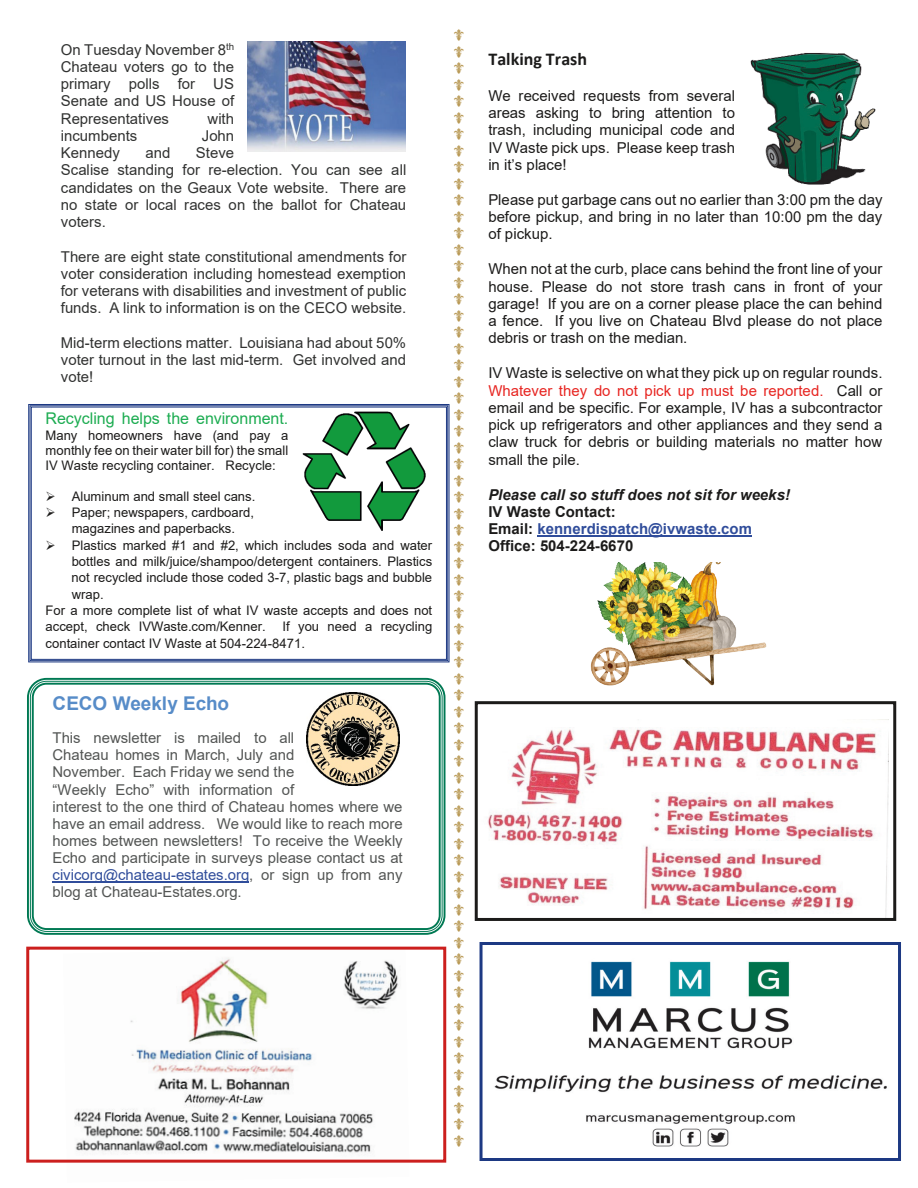
<style>
.page{position:relative;width:918px;height:1188px;background:#fff}
.page>*{position:absolute;margin:0;border:0;box-sizing:border-box;transform-origin:0 0}
.t1{font:700 18.9px "Arial";color:#578cc8}
.t2{font:700 18.15px "Calibri";letter-spacing:.005em;color:#1c1b1a}
.t3{font:16.2px "Arial";color:#1cac51}
.t4{font:15px/17.2px "Arial";color:#1c1b1a;text-align:justify}
.t5{font:15px/17.2px "Arial";color:#313231;text-align:justify}
.t6{font:15px/16.5px "DB Fleur delis";color:#b99a56;text-align:justify}
.t7{font:700 15px/17.2px "Arial";color:#1c1b1a}
.t8{font:italic 700 15px "Arial";color:#1c1b1a}
.t9{font:14.85px/17.1px "Arial";color:#535554}
.t10{font:13.2px/15.1px "Arial";letter-spacing:.005em;color:#1c1b1a;text-align:justify}
.s1{color:#304d9b}
.s2{color:#e72521}
</style>
<div class="page">
<img style="left:74px;top:957px;width:325px;height:196px">
<div style="left:26px;top:947px;width:420px;height:216px;border:3px solid #cc1f1e"></div>
<img style="left:487px;top:727px;width:402px;height:190px">
<div style="left:475px;top:701px;width:421px;height:220px;border:3px solid #1c1b1a"></div>
<img style="left:494px;top:961px;width:393px;height:186px">
<div style="left:480px;top:942px;width:421px;height:219px;border:3px solid #1d3983"></div>
<img style="left:248px;top:41px;width:157px;height:111px">
<hr style="left:53px;top:882px;width:196px;height:1px;background:#304d9b">
<img style="left:306px;top:692px;width:94px;height:93px">
<div style="left:27px;top:678px;width:418px;height:257px;border:2px solid #007953;border-radius:19px"></div>
<div style="left:30px;top:681px;width:413px;height:251px;border:1px solid #007953;border-radius:16px"></div>
<div style="left:32px;top:683px;width:409px;height:247px;border:2px solid #007953;border-radius:14px"></div>
<hr style="left:538px;top:536px;width:214px;height:1px;background:#304d9b">
<img style="left:750px;top:53px;width:126px;height:132px">
<svg style="left:28px;top:404px;width:421px;height:258px"></svg>
<div style="left:31px;top:407px;width:416px;height:253px;border:1px solid #1d3983"></div>
<img style="left:590px;top:562px;width:177px;height:124px">
<p class="t5" style="left:61px;top:41px;width:175px">On Tuesday November 8<sup>th </sup>Chateau voters go to the primary polls for US Senate and US House of Representatives</p>
<p class="t5" style="left:208px;top:110px;width:28px">with</p>
<p class="t5" style="left:61px;top:127px;width:78px">incumbents</p>
<p class="t5" style="left:202px;top:127px;width:34px">John</p>
<p class="t5" style="left:61px;top:144px;width:60px">Kennedy</p>
<p class="t5" style="left:145px;top:144px;width:26px">and</p>
<p class="t5" style="left:61px;top:144px;width:347px;text-align:left;text-indent:135px">Steve<br>Scalise standing for re-election. You can see all candidates on the Geaux Vote website. There are no state or local races on the ballot for Chateau voters.</p>
<p class="t5" style="left:61px;top:248px;width:347px">There are eight state constitutional amendments for voter consideration including homestead exemption for veterans with disabilities and investment of public funds. A link to information is on the CECO website.</p>
<p class="t5" style="left:61px;top:334px;width:347px">Mid-term elections matter. Louisiana had about 50% voter turnout in the last mid-term. Get involved and vote!</p>
<p class="t3" style="left:46px;top:408px;width:244px">Recycling helps the environment.</p>
<p class="t10" style="left:46px;top:428px;width:244px">Many homeowners have (and pay a monthly fee on their water bill for) the small IV Waste recycling container. Recycle:</p>
<p class="t10" style="left:46px;top:488px;width:211px">➢ Aluminum and small steel cans.</p>
<p class="t10" style="left:46px;top:504px;width:210px;line-height:16.5px;text-align:center">➢ Paper; newspapers, cardboard, magazines and paperbacks.</p>
<p class="t10" style="left:46px;top:537px;width:388px">➢ Plastics marked #1 and #2, which includes soda and water</p>
<p class="t10" style="left:72px;top:554px;width:362px">bottles and milk/juice/shampoo/detergent containers. Plastics</p>
<p class="t10" style="left:72px;top:570px;width:362px">not recycled include those coded 3-7, plastic bags and bubble</p>
<p class="t10" style="left:72px;top:586px;width:34px">wrap.</p>
<p class="t10" style="left:46px;top:603px;width:388px">For a more complete list of what IV waste accepts and does not</p>
<p class="t10" style="left:46px;top:619px;width:222px">accept, check IVWaste.com/Kenner.</p>
<p class="t10" style="left:46px;top:618px;width:388px;line-height:16.5px;text-indent:237px">If you need a recycling container contact IV Waste at 504-224-8471.</p>
<p class="t1" style="left:53px;top:690px;width:178px">CECO Weekly Echo</p>
<p class="t9" style="left:53px;top:729px;width:352px">This newsletter is mailed to all<br>Chateau homes in March, July and<br>November. Each Friday we send the<br>“Weekly Echo” with information of<br>interest to the one third of Chateau homes where we have an email address. We would like to reach more homes between newsletters! To receive the Weekly Echo and participate in surveys please contact us at <span class="s1">civicorg@chateau-estates.org</span>, or sign up from any blog at Chateau-Estates.org.</p>
<p class="t6" style="left:454px;top:26px;width:11px">q q q q q q q q q q q q q q q q q q q q q q q q q q q q q q q q q q q q q q q q q q q q q q q q q q q q q q q q q q q q q q q q q q q q</p>
<p class="t2" style="left:488px;top:46px;width:100px">Talking Trash</p>
<p class="t4" style="left:488px;top:87px;width:248px">We received requests from several areas asking to bring attention to trash, including municipal code and IV Waste pick ups. Please keep trash in it’s place!</p>
<p class="t4" style="left:488px;top:191px;width:396px">Please put garbage cans out no earlier than 3:00 pm the day before pickup, and bring in no later than 10:00 pm the day of pickup.</p>
<p class="t4" style="left:488px;top:260px;width:396px">When not at the curb, place cans behind the front line of your house. Please do not store trash cans in front of your garage! If you are on a corner please place the can behind a fence. If you live on Chateau Blvd please do not place debris or trash on the median.</p>
<p class="t4" style="left:488px;top:364px;width:396px">IV Waste is selective on what they pick up on regular rounds.<br><span class="s2">Whatever they do not pick up must be reported.</span> Call or email and be specific. For example, IV has a subcontractor pick up refrigerators and other appliances and they send a claw truck for debris or building materials no matter how small the pile.</p>
<p class="t8" style="left:488px;top:484px;width:303px">Please call so stuff does not sit for weeks!</p>
<p class="t7" style="left:488px;top:503px;width:265px">IV Waste Contact:<br>Email: <span class="s1">kennerdispatch@ivwaste.com<br></span>Office: 504-224-6670</p>
</div>
